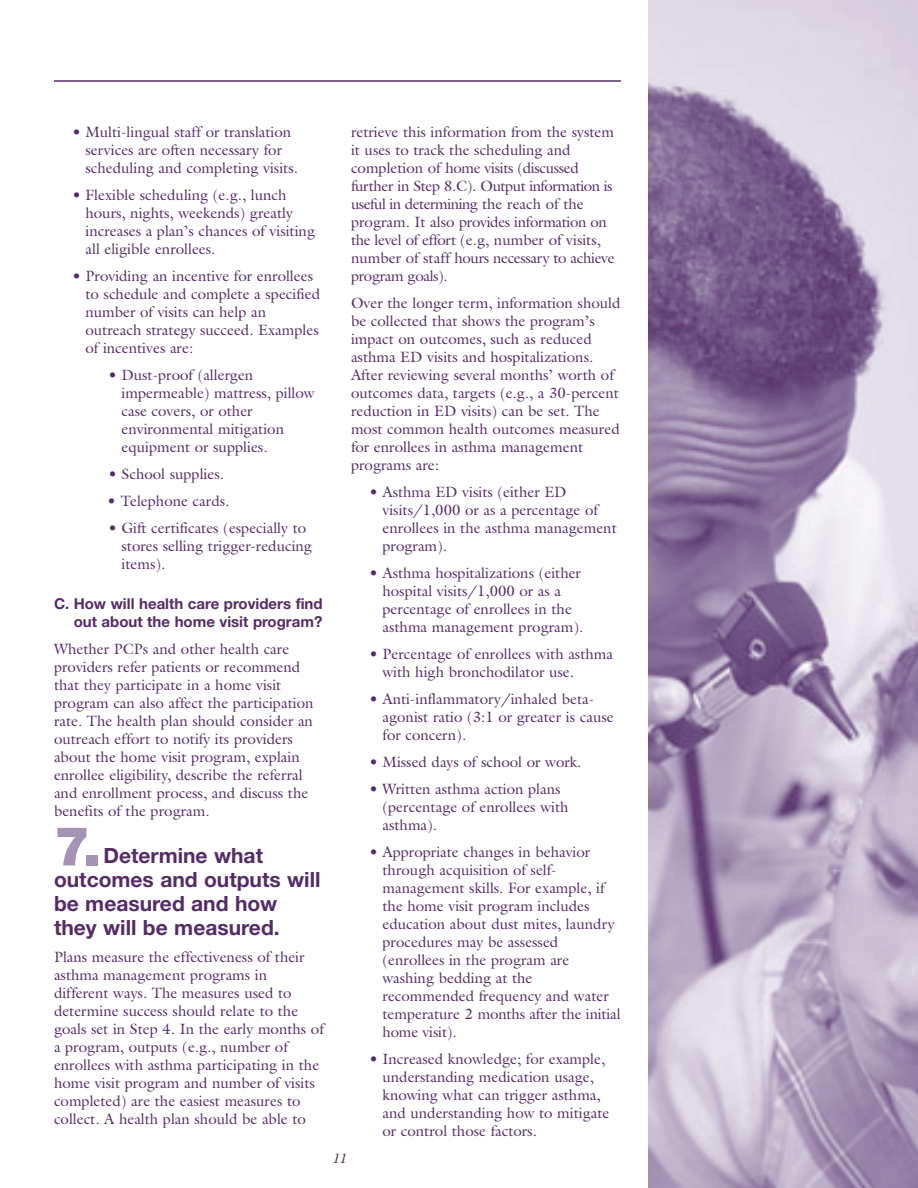
<style>
.page{position:relative;width:918px;height:1188px;background:#fff}
.page>*{position:absolute;margin:0;border:0;box-sizing:border-box;transform-origin:0 0}
.t1{font:900 54px "Helvetica Neue";color:#a593b5}
.t2{font:700 21px/24px "Helvetica Neue";color:#552b67}
.t3{font:15px/18px "Galliard";color:#552b67}
.t4{font:15px/18px "Galliard";letter-spacing:-.02em;color:#552b67}
.t5{font:700 15px/18px "Helvetica Neue";color:#552b67;text-align:right}
.t6{font:italic 13.5px "Galliard";color:#552b67}
.s1{font-weight:700}
</style>
<div class="page">
<hr style="left:54px;top:80px;width:567px;height:2px;background:#552b67">
<img style="left:648px;top:0;width:270px;height:1188px">
<p class="t3" style="left:86px;top:123px;width:214px;text-indent:-14px">• Multi-lingual staff or translation services are often necessary for scheduling and completing visits.</p>
<p class="t3" style="left:86px;top:186px;width:231px;text-indent:-14px">• Flexible scheduling (e.g., lunch hours, nights, weekends) greatly increases a plan’s chances of visiting all eligible enrollees.</p>
<p class="t3" style="left:86px;top:267px;width:236px;text-indent:-14px">• Providing an incentive for enrollees to schedule and complete a specified number of visits can help an outreach strategy succeed. Examples of incentives are:</p>
<p class="t3" style="left:122px;top:366px;width:195px;text-indent:-14px">• Dust-proof (allergen impermeable) mattress, pillow case covers, or other environmental mitigation equipment or supplies.</p>
<p class="t3" style="left:108px;top:465px;width:118px">• School supplies.</p>
<p class="t3" style="left:108px;top:492px;width:123px"><span class="s1">•</span> Telephone cards.</p>
<p class="t3" style="left:122px;top:519px;width:192px;text-indent:-14px">• Gift certificates (especially to stores selling trigger-reducing items).</p>
<p class="t5" style="left:54px;top:596px;width:270px">C. How will health care providers find out about the home visit program?</p>
<p class="t3" style="left:54px;top:640px;width:261px">Whether PCPs and other health care providers refer patients or recommend that they participate in a home visit program can also affect the participation rate. The health plan should consider an outreach effort to notify its providers about the home visit program, explain enrollee eligibility, describe the referral and enrollment process, and discuss the benefits of the program.</p>
<h2 class="t2" style="left:54px;top:845px;width:268px;text-indent:50px">Determine what outcomes and outputs will be measured and how they will be measured.</h2>
<p class="t3" style="left:54px;top:948px;width:271px">Plans measure the effectiveness of their asthma management programs in different ways. The measures used to determine success should relate to the goals set in Step 4. In the early months of a program, outputs (e.g., number of enrollees with asthma participating in the home visit program and number of visits completed) are the easiest measures to collect. A health plan should be able to</p>
<h1 class="t1" style="left:54px;top:827px;width:48px">7.</h1>
<p class="t4" style="left:351px;top:123px;width:265px">retrieve this information from the system it uses to track the scheduling and completion of home visits (discussed further in Step 8.C). Output information is useful in determining the reach of the program. It also provides information on the level of effort (e.g, number of visits, number of staff hours necessary to achieve program goals).</p>
<p class="t3" style="left:351px;top:294px;width:271px">Over the longer term, information should be collected that shows the program’s impact on outcomes, such as reduced asthma ED visits and hospitalizations.<br>After reviewing several months’ worth of outcomes data, targets (e.g., a 30-percent reduction in ED visits) can be set. The most common health outcomes measured for enrollees in asthma management programs are:</p>
<p class="t3" style="left:383px;top:483px;width:236px;text-indent:-14px">• Asthma ED visits (either ED visits/1,000 or as a percentage of enrollees in the asthma management program).</p>
<p class="t3" style="left:383px;top:564px;width:202px;text-indent:-14px">• Asthma hospitalizations (either hospital visits/1,000 or as a percentage of enrollees in the asthma management program).</p>
<p class="t3" style="left:383px;top:645px;width:232px;text-indent:-14px">• Percentage of enrollees with asthma with high bronchodilator use.</p>
<p class="t3" style="left:383px;top:690px;width:233px;text-indent:-14px">• Anti-inflammatory/inhaled beta&shy;agonist ratio (3:1 or greater is cause for concern).</p>
<p class="t3" style="left:369px;top:753px;width:214px">• Missed days of school or work.</p>
<p class="t3" style="left:383px;top:780px;width:188px;text-indent:-14px">• Written asthma action plans (percentage of enrollees with asthma).</p>
<p class="t3" style="left:383px;top:843px;width:240px;text-indent:-14px">• Appropriate changes in behavior through acquisition of self&shy;management skills. For example, if the home visit program includes education about dust mites, laundry procedures may be assessed (enrollees in the program are washing bedding at the recommended frequency and water temperature 2 months after the initial home visit).</p>
<p class="t3" style="left:383px;top:1050px;width:228px;text-indent:-14px">• Increased knowledge; for example, understanding medication usage, knowing what can trigger asthma, and understanding how to mitigate or control those factors.</p>
<p class="t6" style="left:332px;top:1151px;width:16px">11</p>
</div>
